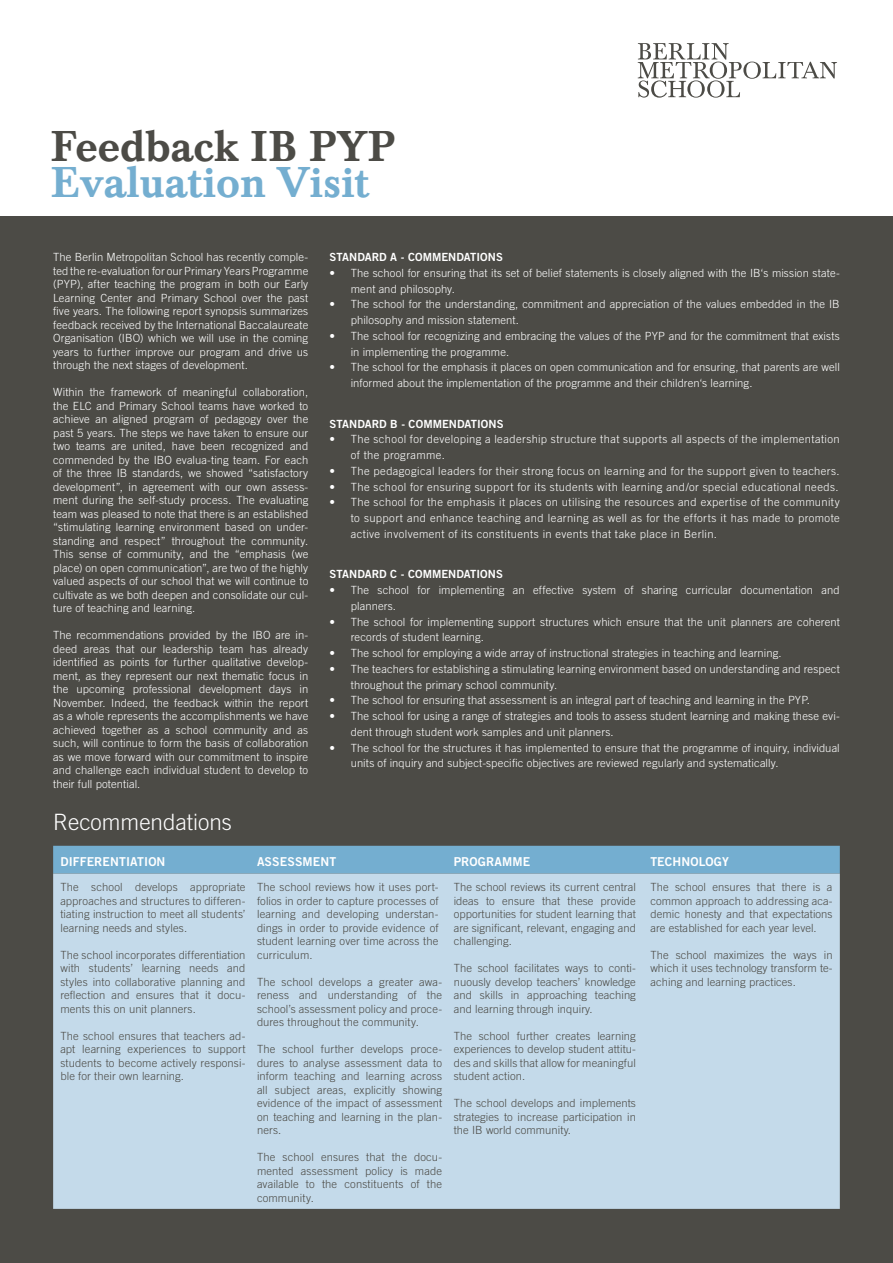
<style>
.page{position:relative;width:893px;height:1263px;background:#fff}
.page>*{position:absolute;margin:0;border:0;box-sizing:border-box;transform-origin:0 0}
.t1{font:500 45px "Baskerville LT";color:#74aed0}
.t2{font:500 45px "Baskerville LT";color:#4c4b46}
.t3{font:300 22.5px "Trade Gothic";color:#fff}
.t4{font:12.3px "Trade Gothic LT Std Bd 2";letter-spacing:.01em;color:#fff}
.t5{font:300 11.25px/13.5px "Trade Gothic LT Std";letter-spacing:.01em;color:#fff}
.t6{font:300 11.25px/13.5px "Trade Gothic LT Std";letter-spacing:.005em;color:#4c4b46;text-align:justify}
.t7{font:300 11.25px/15.8px "Trade Gothic LT Std";letter-spacing:.035em;color:#fff}
.t8{font:11.25px "Trade Gothic LT Std Bd 2";color:#fff}
</style>
<div class="page">
<div style="left:0;top:216px;width:893px;height:1047px;background:#4c4b46"></div>
<svg style="left:638px;top:43px;width:199px;height:55px"></svg>
<div style="left:53px;top:846px;width:787px;height:27px;background:#74aed0"></div>
<div style="left:53px;top:873px;width:787px;height:336px;background:#c4daea"></div>
<h1 class="t2" style="left:51px;top:120px;width:347px">Feedback IB PYP</h1>
<h1 class="t1" style="left:51px;top:156px;width:321px">Evaluation Visit</h1>
<p class="t5" style="left:53px;top:250px;width:257px;text-align:justify">The Berlin Metropolitan School has recently comple&shy;ted the re-evaluation for our Primary Years Programme (PYP), after teaching the program in both our Early Learning Center and Primary School over the past five years. The following report synopsis summarizes feedback received by the International Baccalaureate Organisation (IBO) which we will use in the coming years to further improve our program and drive us through the next stages of development.</p>
<p class="t5" style="left:53px;top:385px;width:257px;text-align:justify">Within the framework of meaningful collaboration, the ELC and Primary School teams have worked to achieve an aligned program of pedagogy over the past 5 years. The steps we have taken to ensure our two teams are united, have been recognized and commended by the IBO evalua-ting team. For each of the three IB standards, we showed “satisfactory development”, in agreement with our own assess&shy;ment during the self-study process. The evaluating team was pleased to note that there is an established “stimulating learning environment based on under&shy;standing and respect” throughout the community.<br>This sense of community, and the “emphasis (we place) on open communication”, are two of the highly valued aspects of our school that we will continue to cultivate as we both deepen and consolidate our cul&shy;ture of teaching and learning.</p>
<p class="t5" style="left:53px;top:628px;width:257px;text-align:justify">The recommendations provided by the IBO are in&shy;deed areas that our leadership team has already identified as points for further qualitative develop&shy;ment, as they represent our next thematic focus in the upcoming professional development days in November. Indeed, the feedback within the report as a whole represents the accomplishments we have achieved together as a school community and as such, will continue to form the basis of collaboration as we move forward with our commitment to inspire and challenge each individual student to develop to their full potential.</p>
<p class="t8" style="left:330px;top:250px;width:175px">STANDARD A - COMMENDATIONS</p>
<p class="t5" style="left:351px;top:265px;width:490px;line-height:15.8px;text-indent:-21px">• The school for ensuring that its set of belief statements is closely aligned with the IB‘s mission state&shy;ment and philosophy.</p>
<p class="t5" style="left:351px;top:296px;width:490px;line-height:15.8px;text-indent:-21px">• The school for the understanding, commitment and appreciation of the values embedded in the IB philosophy and mission statement.</p>
<p class="t5" style="left:351px;top:328px;width:490px;line-height:15.8px;text-indent:-21px">• The school for recognizing and embracing the values of the PYP and for the commitment that exists in implementing the programme.</p>
<p class="t5" style="left:351px;top:359px;width:491px;line-height:15.8px;text-indent:-21px">• The school for the emphasis it places on open communication and for ensuring, that parents are well informed about the implementation of the programme and their children‘s learning.</p>
<p class="t8" style="left:330px;top:417px;width:176px">STANDARD B - COMMENDATIONS</p>
<p class="t7" style="left:351px;top:431px;width:490px;text-indent:-21px">• The school for developing a leadership structure that supports all aspects of the implementation of the programme.</p>
<p class="t7" style="left:330px;top:463px;width:512px">• The pedagogical leaders for their strong focus on learning and for the support given to teachers.</p>
<p class="t7" style="left:330px;top:478px;width:511px">• The school for ensuring support for its students with learning and/or special educational needs.</p>
<p class="t5" style="left:351px;top:494px;width:491px;line-height:15.8px;text-align:justify;text-indent:-21px">• The school for the emphasis it places on utilising the resources and expertise of the community to support and enhance teaching and learning as well as for the efforts it has made to promote active involvement of its constituents in events that take place in Berlin.</p>
<p class="t8" style="left:330px;top:567px;width:175px">STANDARD C - COMMENDATIONS</p>
<p class="t5" style="left:351px;top:582px;width:490px;line-height:15.8px;text-indent:-21px">• The school for implementing an effective system of sharing curricular documentation and planners.</p>
<p class="t5" style="left:351px;top:613px;width:490px;line-height:15.8px;text-indent:-21px">• The school for implementing support structures which ensure that the unit planners are coherent records of student learning.</p>
<p class="t5" style="left:330px;top:646px;width:454px">• The school for employing a wide array of instructional strategies in teaching and learning.</p>
<p class="t5" style="left:351px;top:661px;width:490px;line-height:15.8px;text-indent:-21px">• The teachers for establishing a stimulating learning environment based on understanding and respect throughout the primary school community.</p>
<p class="t5" style="left:330px;top:693px;width:482px">• The school for ensuring that assessment is an integral part of teaching and learning in the PYP.</p>
<p class="t5" style="left:351px;top:708px;width:490px;line-height:15.8px;text-indent:-21px">• The school for using a range of strategies and tools to assess student learning and making these evi&shy;dent through student work samples and unit planners.</p>
<p class="t5" style="left:351px;top:739px;width:490px;line-height:15.8px;text-indent:-21px">• The school for the structures it has implemented to ensure that the programme of inquiry, individual units of inquiry and subject-specific objectives are reviewed regularly and systematically.</p>
<h2 class="t3" style="left:53px;top:809px;width:180px">Recommendations</h2>
<p class="t4" style="left:60px;top:854px;width:107px">DIFFERENTIATION</p>
<p class="t4" style="left:257px;top:854px;width:81px">ASSESSMENT</p>
<p class="t4" style="left:454px;top:854px;width:78px">PROGRAMME</p>
<p class="t4" style="left:650px;top:854px;width:80px">TECHNOLOGY</p>
<p class="t6" style="left:60px;top:880px;width:187px">The school develops appropriate approaches and structures to differen&shy;tiating instruction to meet all students’ learning needs and styles.</p>
<p class="t6" style="left:60px;top:948px;width:187px">The school incorporates differentiation with students’ learning needs and styles into collaborative planning and reflection and ensures that it docu&shy;ments this on unit planners.</p>
<p class="t6" style="left:60px;top:1029px;width:187px">The school ensures that teachers ad&shy;apt learning experiences to support students to become actively responsi&shy;ble for their own learning.</p>
<p class="t6" style="left:257px;top:880px;width:183px">The school reviews how it uses port&shy;folios in order to capture processes of learning and developing understan&shy;dings in order to provide evidence of student learning over time across the curriculum.</p>
<p class="t6" style="left:257px;top:975px;width:187px">The school develops a greater awa&shy;reness and understanding of the school’s assessment policy and proce&shy;dures throughout the community.</p>
<p class="t6" style="left:257px;top:1042px;width:187px">The school further develops proce&shy;dures to analyse assessment data to inform teaching and learning across all subject areas, explicitly showing evidence of the impact of assessment on teaching and learning in the plan&shy;ners.</p>
<p class="t6" style="left:257px;top:1150px;width:187px">The school ensures that the docu&shy;mented assessment policy is made available to the constituents of the community.</p>
<p class="t6" style="left:454px;top:880px;width:184px">The school reviews its current central ideas to ensure that these provide opportunities for student learning that are significant, relevant, engaging and challenging.</p>
<p class="t6" style="left:454px;top:961px;width:184px">The school facilitates ways to conti&shy;nuously develop teachers’ knowledge and skills in approaching teaching and learning through inquiry.</p>
<p class="t6" style="left:454px;top:1029px;width:184px">The school further creates learning experiences to develop student attitu&shy;des and skills that allow for meaningful student action.</p>
<p class="t6" style="left:454px;top:1096px;width:184px">The school develops and implements strategies to increase participation in the IB world community.</p>
<p class="t6" style="left:650px;top:880px;width:184px">The school ensures that there is a common approach to addressing aca&shy;demic honesty and that expectations are established for each year level.</p>
<p class="t6" style="left:650px;top:948px;width:184px">The school maximizes the ways in which it uses technology transform te&shy;aching and learning practices.</p>
</div>
